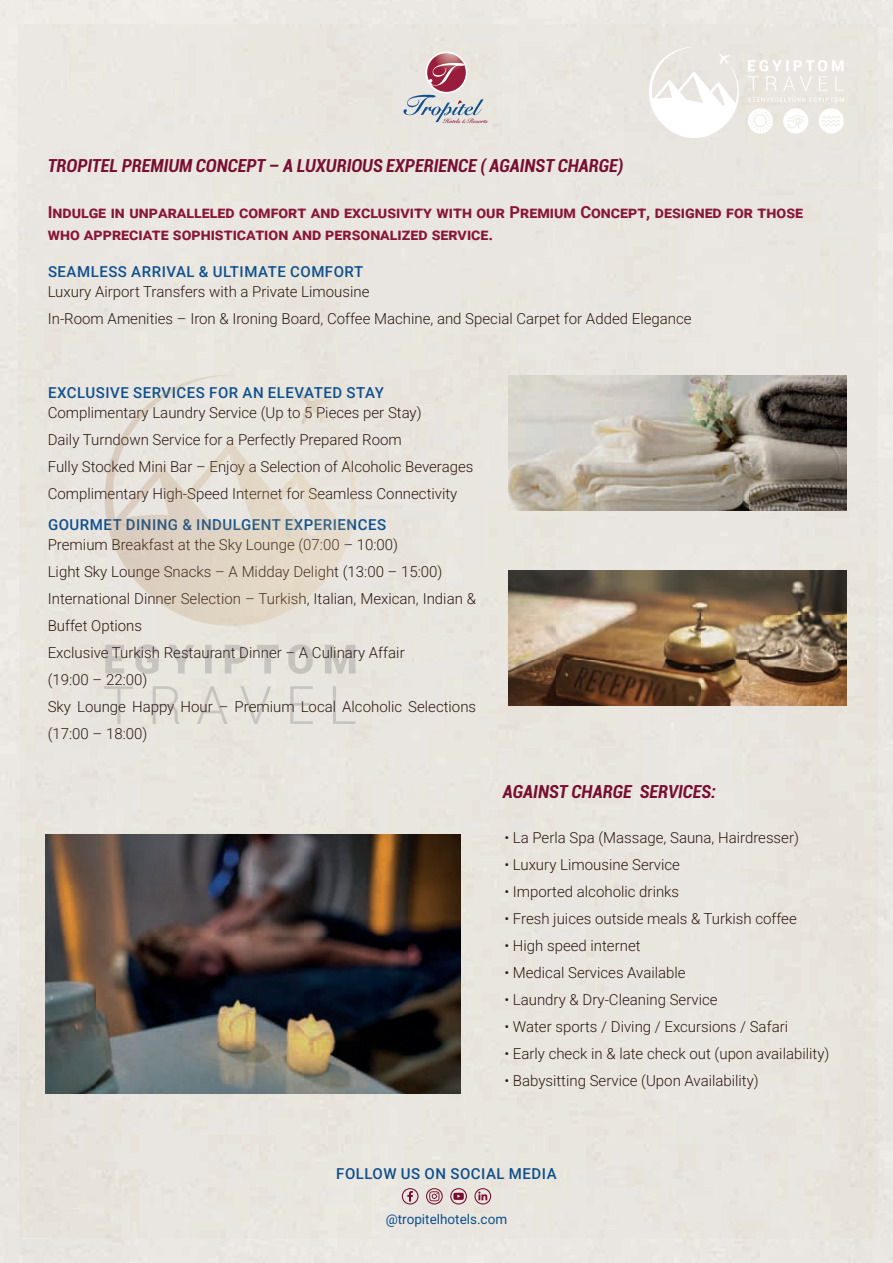
<style>
.page{position:relative;width:893px;height:1263px;background:#fff}
.page>*{position:absolute;margin:0;border:0;box-sizing:border-box;transform-origin:0 0}
.t1{font:italic 700 condensed 18px "Roboto";color:#780d32}
.t2{font:700 16.5px/22.5px "Roboto";color:#891638}
.t3{font:300 15px/27px "Roboto";color:#2d1a12}
.t4{font:500 15px "Roboto";letter-spacing:.035em;color:#0e508e}
.t5{font:500 15px "Roboto";letter-spacing:.035em;color:#0e4f8d}
.t6{font:13.5px "Roboto";color:#0e508e}
.t7{font:700 6.45px "Roundhand";color:#881637}
</style>
<div class="page">
<div style="left:19px;top:1080px;width:214px;height:158px;background:#e7e3dd"></div>
<div style="left:19px;top:447px;width:53px;height:633px;background:#e9e5dd"></div>
<div style="left:394px;top:446px;width:161px;height:423px;background:#e9e5dd"></div>
<div style="left:448px;top:1027px;width:430px;height:211px;background:#e9e5dd"></div>
<div style="left:460px;top:869px;width:418px;height:158px;background:#e9e5dd"></div>
<div style="left:555px;top:705px;width:162px;height:164px;background:#e9e5de"></div>
<div style="left:555px;top:500px;width:323px;height:105px;background:#e9e5e0"></div>
<div style="left:555px;top:25px;width:323px;height:158px;background:#e9e5e0"></div>
<div style="left:717px;top:658px;width:161px;height:211px;background:#e7e4dd"></div>
<div style="left:717px;top:183px;width:161px;height:211px;background:#e9e5e0"></div>
<div style="left:846px;top:605px;width:32px;height:53px;background:#e8e5dc"></div>
<div style="left:846px;top:394px;width:32px;height:106px;background:#e9e5e0"></div>
<svg style="left:403px;top:52px;width:81px;height:70px;background:#cebbc0"></svg>
<svg style="left:426px;top:1188px;width:17px;height:16px"></svg>
<svg style="left:450px;top:1188px;width:17px;height:16px"></svg>
<svg style="left:474px;top:1188px;width:17px;height:16px"></svg>
<svg style="left:402px;top:1188px;width:16px;height:16px"></svg>
<img style="left:509px;top:375px;width:337px;height:135px">
<img style="left:509px;top:570px;width:337px;height:135px">
<img style="left:45px;top:834px;width:415px;height:260px">
<img style="left:105px;top:375px;width:251px;height:348px">
<img style="left:649px;top:48px;width:195px;height:90px">
<p class="t7" style="left:443px;top:117px;width:46px">Hotels &amp; Resorts</p>
<p class="t1" style="left:48px;top:153px;width:577px">TROPITEL PREMIUM CONCEPT – A LUXURIOUS EXPERIENCE ( AGAINST CHARGE)</p>
<p class="t2" style="left:48px;top:200px;width:757px">INDULGE IN UNPARALLELED COMFORT AND EXCLUSIVITY WITH OUR PREMIUM CONCEPT, DESIGNED FOR THOSE<br>WHO APPRECIATE SOPHISTICATION AND PERSONALIZED SERVICE.</p>
<p class="t4" style="left:48px;top:261px;width:317px">SEAMLESS ARRIVAL &amp; ULTIMATE COMFORT</p>
<p class="t3" style="left:48px;top:277px;width:645px">Luxury Airport Transfers with a Private Limousine<br>In-Room Amenities – Iron &amp; Ironing Board, Coffee Machine, and Special Carpet for Added Elegance</p>
<p class="t4" style="left:48px;top:382px;width:337px">EXCLUSIVE SERVICES FOR AN ELEVATED STAY</p>
<p class="t3" style="left:48px;top:398px;width:427px">Complimentary Laundry Service (Up to 5 Pieces per Stay)<br>Daily Turndown Service for a Perfectly Prepared Room<br>Fully Stocked Mini Bar – Enjoy a Selection of Alcoholic Beverages Complimentary High-Speed Internet for Seamless Connectivity</p>
<p class="t4" style="left:48px;top:514px;width:340px">GOURMET DINING &amp; INDULGENT EXPERIENCES</p>
<p class="t3" style="left:48px;top:530px;width:430px">Premium Breakfast at the Sky Lounge (07:00 – 10:00)<br>Light Sky Lounge Snacks – A Midday Delight (13:00 – 15:00)<br>International Dinner Selection – Turkish, Italian, Mexican, Indian &amp; Buffet Options<br>Exclusive Turkish Restaurant Dinner – A Culinary Affair<br>(19:00 – 22:00)<br>Sky Lounge Happy Hour – Premium Local Alcoholic Selections (17:00 – 18:00)</p>
<p class="t1" style="left:503px;top:779px;width:214px">AGAINST CHARGE SERVICES:</p>
<p class="t3" style="left:504px;top:823px;width:296px">• La Perla Spa (Massage, Sauna, Hairdresser)</p>
<p class="t3" style="left:504px;top:850px;width:177px">• Luxury Limousine Service</p>
<p class="t3" style="left:504px;top:877px;width:176px">• Imported alcoholic drinks</p>
<p class="t3" style="left:504px;top:904px;width:294px">• Fresh juices outside meals &amp; Turkish coffee</p>
<p class="t3" style="left:504px;top:931px;width:138px">• High speed internet</p>
<p class="t3" style="left:504px;top:958px;width:183px">• Medical Services Available</p>
<p class="t3" style="left:504px;top:985px;width:215px">• Laundry &amp; Dry-Cleaning Service</p>
<p class="t3" style="left:504px;top:1012px;width:285px">• Water sports / Diving / Excursions / Safari</p>
<p class="t3" style="left:504px;top:1039px;width:327px">• Early check in &amp; late check out (upon availability)</p>
<p class="t3" style="left:504px;top:1066px;width:256px">• Babysitting Service (Upon Availability)</p>
<p class="t5" style="left:336px;top:1163px;width:222px">FOLLOW US ON SOCIAL MEDIA</p>
<p class="t6" style="left:386px;top:1210px;width:123px">@tropitelhotels.com</p>
</div>
